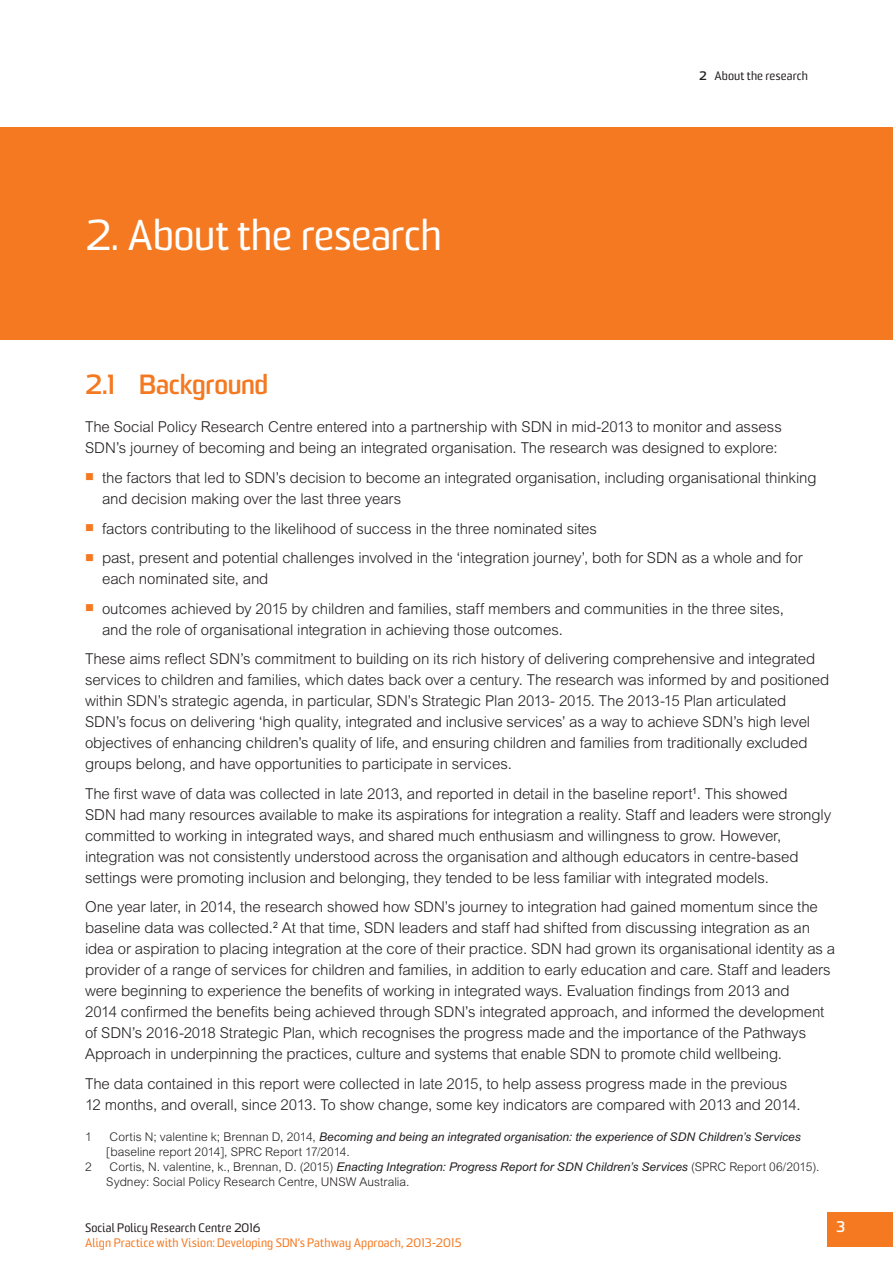
<style>
.page{position:relative;width:893px;height:1263px;background:#fff}
.page>*{position:absolute;margin:0;border:0;box-sizing:border-box;transform-origin:0 0}
.t1{font:42px "Sommet";letter-spacing:-.01em;color:#fff}
.t2{font:700 27px "Sommet";letter-spacing:-.015em;color:#f47921}
.t3{font:300 15px/21px "Arial MT Std";letter-spacing:-.01em;color:#231f20}
.t4{font:700 15px "Sommet";color:#fff}
.t5{font:300 12px/15px "Arial MT Std";color:#231f20}
.t6{font:italic 12px/15px "Arial MT Std";color:#231f20}
.t7{font:12px "Sommet";letter-spacing:.015em;color:#f47921}
.t8{font:12px "Sommet";letter-spacing:.015em;color:#231f20}
.s1{font-weight:700}
.s2{font-weight:300;font-style:normal}
.s3{font-weight:400;font-style:italic}
</style>
<div class="page">
<div style="left:828px;top:1212px;width:65px;height:35px;background:#f47921"></div>
<div style="left:0;top:128px;width:893px;height:212px;background:#f47921"></div>
<h1 class="t1" style="left:85px;top:209px;width:358px">2. About the research</h1>
<p class="t8" style="left:699px;top:68px;width:110px"><span class="s1">2</span> About the research</p>
<h2 class="t2" style="left:85px;top:368px;width:185px">2.1 Background</h2>
<p class="t3" style="left:85px;top:417px;width:698px">The Social Policy Research Centre entered into a partnership with SDN in mid-2013 to monitor and assess<br>SDN’s journey of becoming and being an integrated organisation. The research was designed to explore:</p>
<p class="t3" style="left:102px;top:467px;width:716px">the factors that led to SDN’s decision to become an integrated organisation, including organisational thinking and decision making over the last three years</p>
<p class="t3" style="left:102px;top:513px;width:702px;line-height:29.5px">factors contributing to the likelihood of success in the three nominated sites<br>past, present and potential challenges involved in the ‘integration journey’, both for SDN as a whole and for</p>
<p class="t3" style="left:102px;top:564px;width:683px;line-height:29.5px">each nominated site, and<br>outcomes achieved by 2015 by children and families, staff members and communities in the three sites,</p>
<p class="t3" style="left:85px;top:614px;width:732px;line-height:29.5px;text-indent:17px">and the role of organisational integration in achieving those outcomes.<br>These aims reflect SDN’s commitment to building on its rich history of delivering comprehensive and integrated</p>
<p class="t3" style="left:85px;top:669px;width:746px">services to children and families, which dates back over a century. The research was informed by and positioned within SDN’s strategic agenda, in particular, SDN’s Strategic Plan 2013- 2015. The 2013-15 Plan articulated SDN’s focus on delivering ‘high quality, integrated and inclusive services’ as a way to achieve SDN’s high level objectives of enhancing children’s quality of life, and ensuring children and families from traditionally excluded groups belong, and have opportunities to participate in services.</p>
<p class="t3" style="left:85px;top:783px;width:748px">The first wave of data was collected in late 2013, and reported in detail in the baseline report<sup>1</sup>. This showed<br>SDN had many resources available to make its aspirations for integration a reality. Staff and leaders were strongly committed to working in integrated ways, and shared much enthusiasm and willingness to grow. However, integration was not consistently understood across the organisation and although educators in centre-based settings were promoting inclusion and belonging, they tended to be less familiar with integrated models.</p>
<p class="t3" style="left:85px;top:896px;width:752px">One year later, in 2014, the research showed how SDN’s journey to integration had gained momentum since the baseline data was collected.<sup>2</sup> At that time, SDN leaders and staff had shifted from discussing integration as an idea or aspiration to placing integration at the core of their practice. SDN had grown its organisational identity as a provider of a range of services for children and families, in addition to early education and care. Staff and leaders were beginning to experience the benefits of working in integrated ways. Evaluation findings from 2013 and<br>2014 confirmed the benefits being achieved through SDN’s integrated approach, and informed the development of SDN’s 2016-2018 Strategic Plan, which recognises the progress made and the importance of the Pathways Approach in underpinning the practices, culture and systems that enable SDN to promote child wellbeing.</p>
<p class="t3" style="left:85px;top:1073px;width:717px">The data contained in this report were collected in late 2015, to help assess progress made in the previous<br>12 months, and overall, since 2013. To show change, some key indicators are compared with 2013 and 2014.</p>
<p class="t5" style="left:85px;top:1130px;width:8px">1</p>
<p class="t6" style="left:106px;top:1129px;width:696px"><span class="s2">Cortis N; valentine k; Brennan D, 2014,</span> Becoming and being an integrated organisation: the experience of SDN Children’s Services <span class="s2">[baseline report 2014], SPRC Report 17/2014.</span></p>
<p class="t5" style="left:85px;top:1160px;width:8px">2</p>
<p class="t5" style="left:106px;top:1160px;width:715px">Cortis, N. valentine, k., Brennan, D. (2015) <span class="s3">Enacting Integration: Progress Report for SDN Children’s Services</span> (SPRC Report 06/2015).<br>Sydney: Social Policy Research Centre, UNSW Australia.</p>
<p class="t8" style="left:85px;top:1220px;width:177px">Social Policy Research Centre 2016</p>
<p class="t7" style="left:85px;top:1235px;width:378px">Align Practice with Vision: Developing SDN’s Pathway Approach, 2013-2015</p>
<p class="t4" style="left:836px;top:1217px;width:10px">3</p>
</div>
